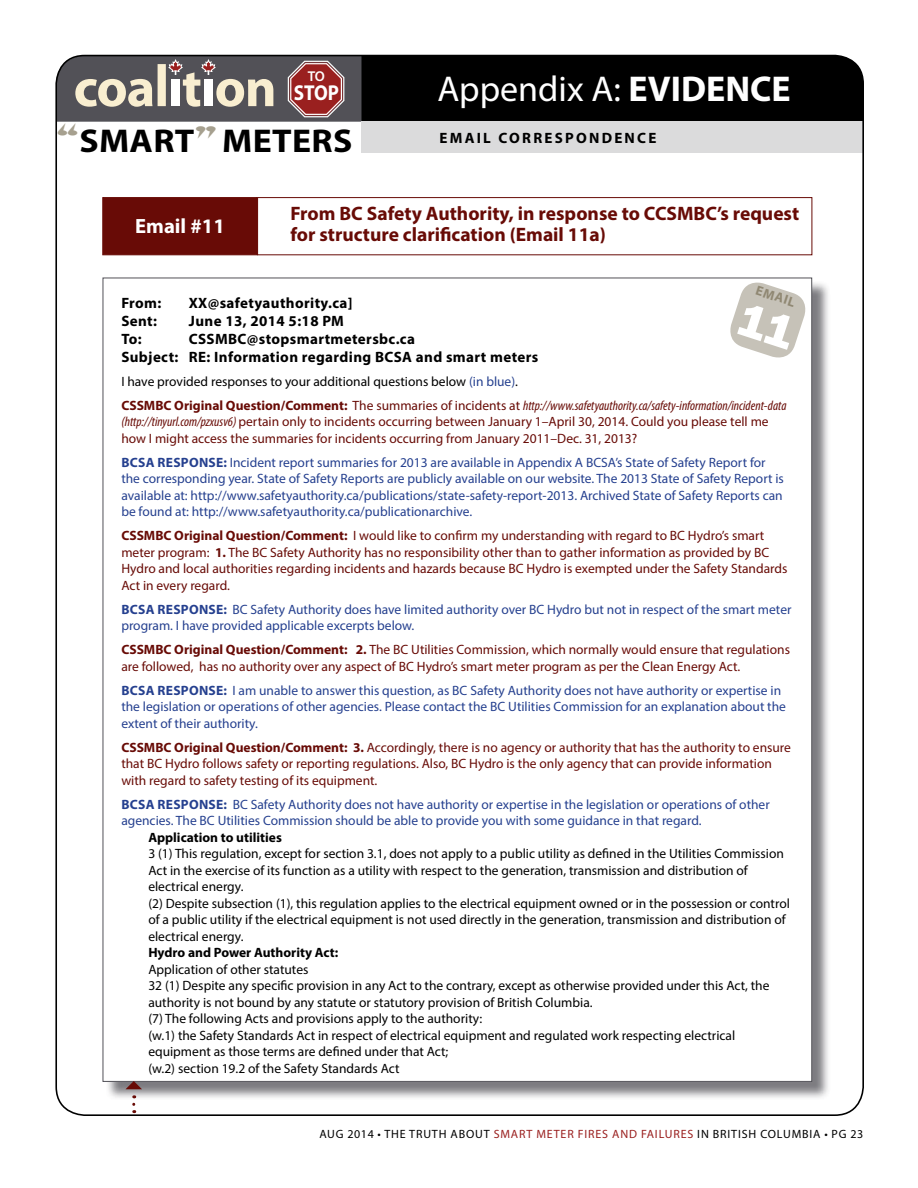
<style>
.page{position:relative;width:918px;height:1188px;background:#fff}
.page>*{position:absolute;margin:0;border:0;box-sizing:border-box;transform-origin:0 0}
.t1{font:36px "Myriad Pro";color:#fff}
.t2{font:700 33px "Myriad Pro";letter-spacing:.01em;color:#000;scale:1.08 1}
.t3{font:700 21.6px "Myriad Pro";color:#fff;scale:.89 1}
.t4{font:700 20.7px "Myriad Pro";color:#fff}
.t5{font:700 19.5px/21px "Myriad Pro";color:#680b06}
.t6{font:700 15px/18px "Myriad Pro";letter-spacing:.025em;color:#000}
.t7{font:700 15px "Myriad Pro";letter-spacing:.15em;color:#000}
.t8{font:600 14.25px "Myriad Pro";color:#fff}
.t9{font:13.5px/16.5px "Myriad Pro";color:#680b06}
.t10{font:13.5px/16.5px "Myriad Pro";color:#000}
.t11{font:13.5px/16.5px "Myriad Pro";color:#25408f}
.t12{font:700 13.5px "Myriad Pro";color:#000}
.t13{font:700 13.5px "Myriad Pro";color:#680b06}
.t14{font:700 13.5px "Myriad Pro";color:#908873}
.t15{font:12px "Myriad Pro";letter-spacing:.07em;color:#000}
.s1{font-family:"Snap ITC";font-weight:400;color:#a6a08f}
.s2{font-weight:700}
.s3{color:#25408f}
.s4{font-weight:700;color:#680b06}
.s5{font-style:italic;font-stretch:condensed}
.s6{color:#9a201f}
</style>
<div class="page">
<svg style="left:58px;top:56px;width:805px;height:66px;background:#312b2b"></svg>
<div style="left:362px;top:122px;width:501px;height:31px;background:#dbdbdc"></div>
<div style="left:103px;top:197px;width:154px;height:58px;background:#680b06;border:1px solid #680b06"></div>
<div style="left:257px;top:197px;width:555px;height:58px;border:1px solid #680b06"></div>
<div style="left:105px;top:280px;width:726px;height:821px;background:#525157;opacity:.75"></div>
<div style="left:103px;top:278px;width:709px;height:803px;background:#fff"></div>
<svg style="left:132px;top:1104px;width:3px;height:9px"></svg>
<svg style="left:126px;top:1081px;width:16px;height:8px"></svg>
<svg style="left:726px;top:278px;width:84px;height:80px"></svg>
<p class="t8" style="left:308px;top:67px;width:19px">to</p>
<h3 class="t3" style="left:294px;top:79px;width:52px">stop</h3>
<h2 class="t2" style="left:56px;top:119px;width:276px"><span class="s1">“</span>Smart<span class="s1">”</span>Meters</h2>
<h1 class="t1" style="left:437px;top:67px;width:355px">Appendix A: <span class="s2">EVIDENCE</span></h1>
<p class="t7" style="left:440px;top:129px;width:218px">EMAIL CORRESPONDENCE</p>
<h3 class="t4" style="left:135px;top:212px;width:91px">Email #11</h3>
<h3 class="t5" style="left:290px;top:203px;width:510px">From BC Safety Authority, in response to CCSM BC’s request for structure clarification (Email 11a)</h3>
<p class="t14" style="left:759px;top:282px;width:34px;rotate:18deg">email</p>
<p class="t6" style="left:121px;top:293px;width:42px">From:</p>
<p class="t6" style="left:189px;top:293px;width:165px">XX@safetyauthority.ca]</p>
<p class="t6" style="left:121px;top:311px;width:37px">Sent:</p>
<p class="t6" style="left:189px;top:311px;width:145px">June 13, 2014 5:18 PM</p>
<p class="t6" style="left:121px;top:329px;width:22px">To:</p>
<p class="t6" style="left:189px;top:329px;width:20px">CSSM</p>
<p class="t6" style="left:121px;top:329px;width:419px;text-indent:107px">BC@stopsmartmetersbc.ca<br>Subject: RE: Information regarding BCSA and smart meters</p>
<p class="t10" style="left:121px;top:369px;width:398px;line-height:24px">I have provided responses to your additional questions below <span class="s3">(in blue)</span>.<br><span class="s4">CSSM</span></p>
<p class="t9" style="left:121px;top:397px;width:667px;text-indent:34px"><span class="s2">BC Original Question/Comment:</span> The summaries of incidents at <span class="s5">http://www.safetyauthority.ca/safety-information/incident-data (http://tinyurl.com/pzxusv6)</span> pertain only to incidents occurring between January 1–April 30, 2014. Could you please tell me how I might access the summaries for incidents occurring from January 2011–Dec. 31, 2013?</p>
<p class="t11" style="left:121px;top:454px;width:664px"><span class="s2">BCSA Response:</span> I ncident report summaries for 2013 are available in Appendix A BCSA’s State of Safety Report for the corresponding year. State of Safety Reports are publicly available on our website. The 2013 State of Safety Report is available at: http://www.safetyauthority.ca/publications/state-safety-report-2013. Archived State of Safety Reports can be found at: http://www.safetyauthority.ca/publicationarchive.</p>
<p class="t13" style="left:121px;top:527px;width:18px">CSSM</p>
<p class="t9" style="left:121px;top:527px;width:668px;text-indent:34px"><span class="s2">BC Original Question/Comment:</span> I would like to confirm my understanding with regard to BC Hydro’s smart meter program: <span class="s2">1.</span> The BC Safety Authority has no responsibility other than to gather information as provided by BC Hydro and local authorities regarding incidents and hazards because BC Hydro is exempted under the Safety Standards Act in every regard.</p>
<p class="t11" style="left:121px;top:601px;width:672px"><span class="s2">BCSA Response:</span> BC Safety Authority does have limited authority over BC Hydro but not in respect of the smart meter program. I have provided applicable excerpts below.</p>
<p class="t13" style="left:121px;top:641px;width:18px">CSSM</p>
<p class="t9" style="left:121px;top:641px;width:670px;text-indent:34px"><span class="s2">BC Original Question/Comment: 2.</span> The BC Utilities Commission, which normally would ensure that regulations are followed, has no authority over any aspect of BC Hydro’s smart meter program as per the Clean Energy Act.</p>
<p class="t11" style="left:121px;top:682px;width:666px"><span class="s2">BCSA Response:</span> I am unable to answer this question, as BC Safety Authority does not have authority or expertise in the legislation or operations of other agencies. Please contact the BC Utilities Commission for an explanation about the extent of their authority.</p>
<p class="t13" style="left:121px;top:738px;width:18px">CSSM</p>
<p class="t9" style="left:121px;top:739px;width:671px;text-indent:34px"><span class="s2">BC Original Question/Comment: 3.</span> Accordingly, there is no agency or authority that has the authority to ensure that BC Hydro follows safety or reporting regulations. Also, BC Hydro is the only agency that can provide information with regard to safety testing of its equipment.</p>
<p class="t11" style="left:121px;top:796px;width:650px"><span class="s2">BCSA Response:</span> BC Safety Authority does not have authority or expertise in the legislation or operations of other agencies. The BC Utilities Commission should be able to provide you with some guidance in that regard.</p>
<p class="t12" style="left:148px;top:828px;width:135px">Application to utilities</p>
<p class="t10" style="left:148px;top:845px;width:643px">3 (1) This regulation, except for section 3.1, does not apply to a public utility as defined in the Utilities Commission Act in the exercise of its function as a utility with respect to the generation, transmission and distribution of electrical energy.<br>(2) Despite subsection (1), this regulation applies to the electrical equipment owned or in the possession or control of a public utility if the electrical equipment is not used directly in the generation, transmission and distribution of electrical energy.</p>
<p class="t12" style="left:148px;top:944px;width:192px">Hydro and Power Authority Act:</p>
<p class="t10" style="left:148px;top:961px;width:623px">Application of other statutes<br>32 (1) Despite any specific provision in any Act to the contrary, except as otherwise provided under this Act, the authority is not bound by any statute or statutory provision of British Columbia.<br>(7) The following Acts and provisions apply to the authority:<br>(w.1) the Safety Standards Act in respect of electrical equipment and regulated work respecting electrical equipment as those terms are defined under that Act;<br>(w.2) section 19.2 of the Safety Standards Act</p>
<p class="t15" style="left:319px;top:1126px;width:546px">AUG 2014 • The truth about <span class="s6">Smart Meter Fires and Failures</span> in British Columbia • Pg 23</p>
</div>
